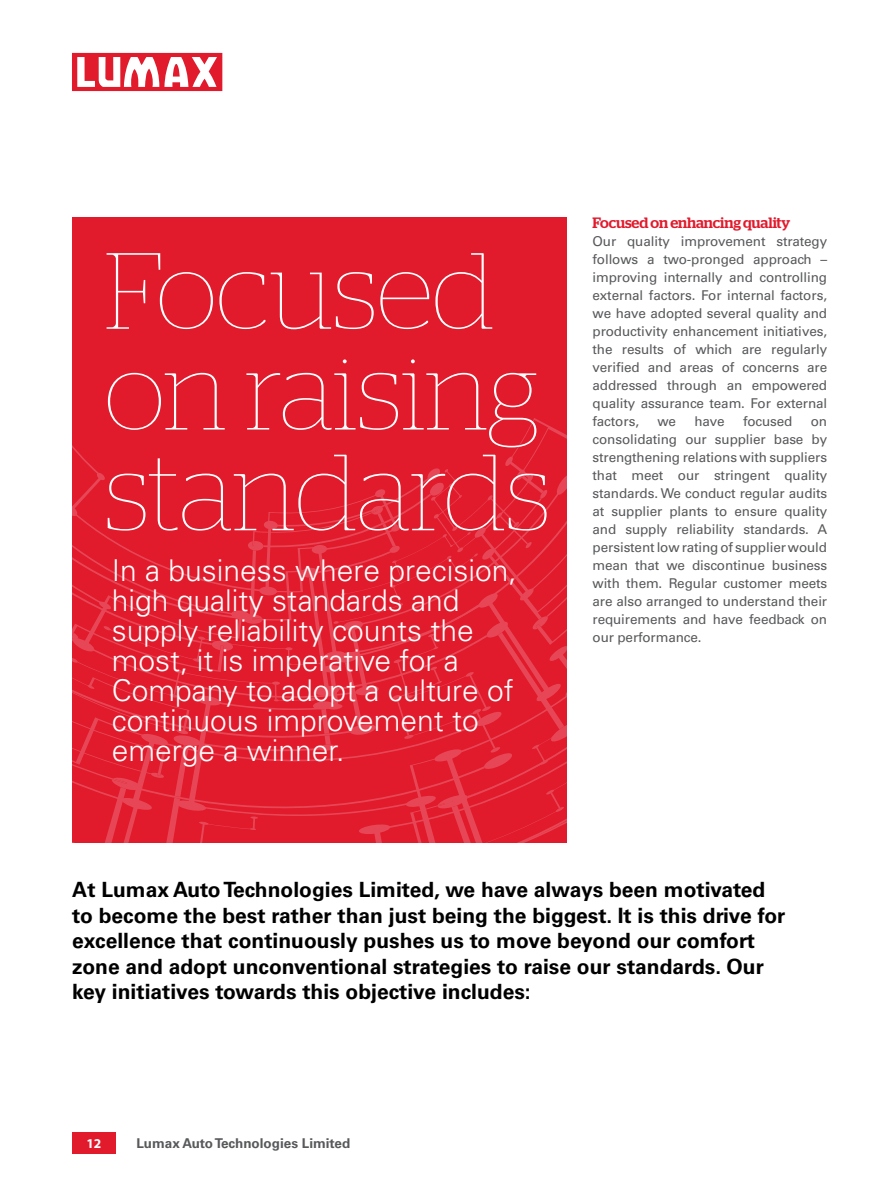
<style>
.page{position:relative;width:891px;height:1188px;background:#fff}
.page>*{position:absolute;margin:0;border:0;box-sizing:border-box;transform-origin:0 0}
.t1{font:100 108px/100.8px "Stag";color:#fff}
.t2{font:300 30px/30px "Univers LT Std";color:#fff}
.t3{font:700 21px/25.5px "Univers LT Std";color:#000}
.t4{font:500 15px "Stag";letter-spacing:-.01em;color:#e11a2c}
.t5{font:13.5px/18px "Univers LT Std";letter-spacing:-.01em;color:#58595b;text-align:justify}
.t6{font:700 13.5px "Univers LT Std";color:#58595b}
.t7{font:700 13.5px "Myriad Pro";color:#fff}
</style>
<div class="page">
<div style="left:72px;top:1133px;width:44px;height:21px;background:#e11a2c"></div>
<div style="left:72px;top:53px;width:150px;height:38px;background:#e11a2c"></div>
<svg style="left:77px;top:57px;width:140px;height:30px"></svg>
<div style="left:72px;top:217px;width:495px;height:625px;background:#e11a2c"></div>
<svg style="left:72px;top:418px;width:495px;height:424px"></svg>
<p class="t1" style="left:105px;top:249px;width:447px">Focused on raising standards</p>
<p class="t2" style="left:112px;top:555px;width:407px">In a business where precision, high quality standards and supply reliability counts the most, it is imperative for a<br>Company to adopt a culture of continuous improvement to emerge a winner.</p>
<p class="t4" style="left:593px;top:217px;width:199px">Focused on enhancing quality</p>
<p class="t5" style="left:593px;top:233px;width:236px">Our quality improvement strategy follows a two-pronged approach – improving internally and controlling external factors. For internal factors, we have adopted several quality and productivity enhancement initiatives, the results of which are regularly verified and areas of concerns are addressed through an empowered quality assurance team. For external factors,</p>
<p class="t5" style="left:657px;top:412px;width:20px">we</p>
<p class="t5" style="left:694px;top:412px;width:32px">have</p>
<p class="t5" style="left:743px;top:412px;width:51px">focused</p>
<p class="t5" style="left:593px;top:412px;width:236px;text-indent:218px">on consolidating our supplier base by strengthening relations with suppliers that meet our stringent quality standards. We conduct regular audits at supplier plants to ensure quality and supply reliability standards. A persistent low rating of supplier would mean that we discontinue business with them. Regular customer meets are also arranged to understand their requirements and have feedback on our performance.</p>
<p class="t3" style="left:72px;top:877px;width:715px">At Lumax Auto Technologies Limited, we have always been motivated to become the best rather than just being the biggest. It is this drive for excellence that continuously pushes us to move beyond our comfort zone and adopt unconventional strategies to raise our standards. Our key initiatives towards this objective includes:</p>
<p class="t7" style="left:86px;top:1135px;width:16px">12</p>
<p class="t6" style="left:136px;top:1136px;width:215px">Lumax Auto Technologies Limited</p>
</div>
